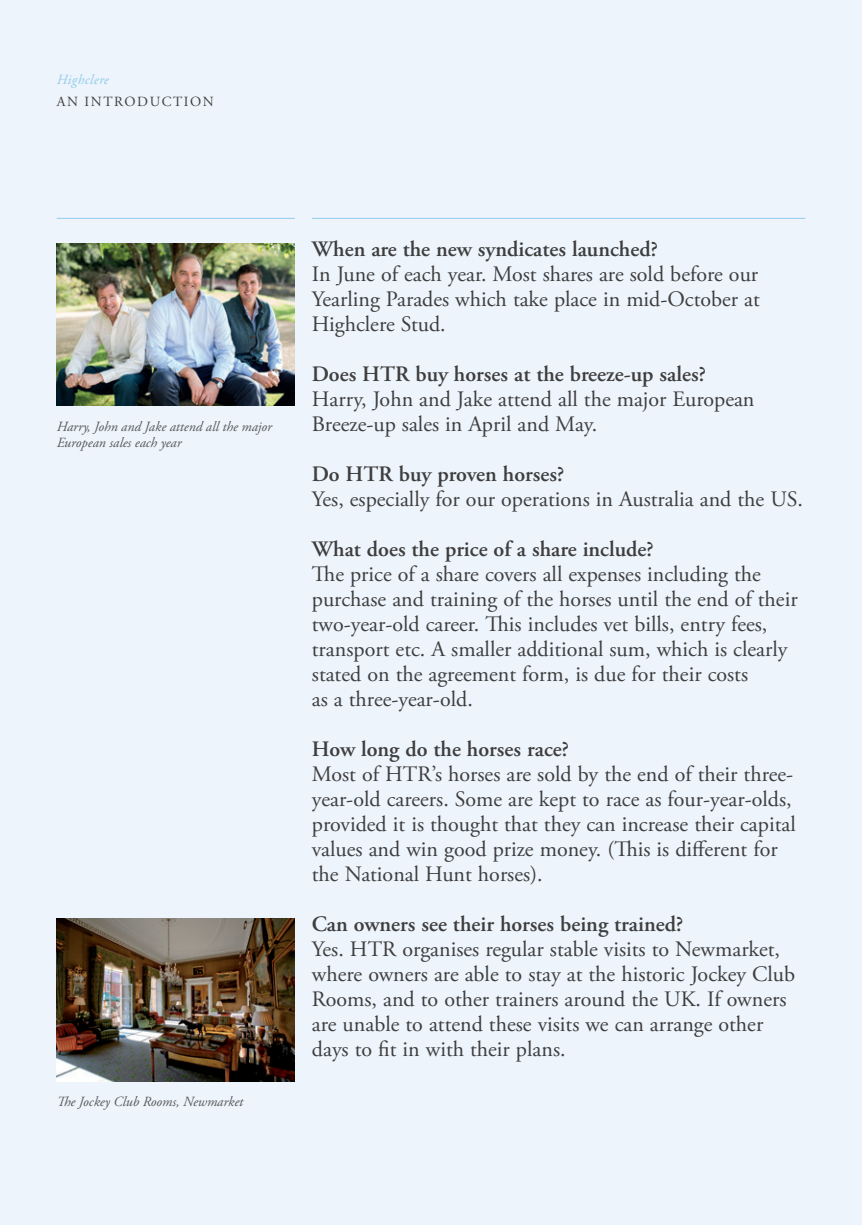
<style>
.page{position:relative;width:862px;height:1225px;background:#edf4fb}
.page>*{position:absolute;margin:0;border:0;box-sizing:border-box;transform-origin:0 0}
.t1{font:22px/25px "Adobe Garamond Pro";color:#3e3e3f}
.t2{font:600 22px "Adobe Garamond Pro";color:#3e3e3f}
.t3{font:italic 14px/16px "Adobe Garamond Pro";color:#57585a}
.Running_Head_style{font:14px "Adobe Garamond Pro";letter-spacing:.115em;color:#3e3e3f}
.Running_Head_style-2{font:italic 14px "Adobe Garamond Pro";letter-spacing:.03em;color:#92caec}
</style>
<div class="page">
<img style="left:57px;top:918px;width:238px;height:163px">
<img style="left:57px;top:243px;width:238px;height:163px">
<hr style="left:57px;top:218px;width:238px;height:1px;background:#92caec">
<hr style="left:312px;top:218px;width:493px;height:1px;background:#92caec">
<p class="Running_Head_style-2" style="left:57px;top:71px;width:54px">Highclere</p>
<p class="Running_Head_style" style="left:57px;top:93px;width:159px">AN INTRODUCTION</p>
<p class="t3" style="left:57px;top:419px;width:217px">Harry, John and Jake attend all the major<br>European sales each year</p>
<p class="t3" style="left:57px;top:1094px;width:188px">The Jockey Club Rooms, Newmarket</p>
<p class="t2" style="left:312px;top:236px;width:347px">When are the new syndicates launched?</p>
<p class="t1" style="left:312px;top:262px;width:449px;text-align:justify">In June of each year. Most shares are sold before our Yearling Parades which take place in mid-October at Highclere Stud.</p>
<p class="t2" style="left:312px;top:361px;width:395px">Does HTR buy horses at the breeze-up sales?</p>
<p class="t1" style="left:312px;top:387px;width:444px">Harry, John and Jake attend all the major European<br>Breeze-up sales in April and May.</p>
<p class="t2" style="left:312px;top:461px;width:254px">Do HTR buy proven horses?</p>
<p class="t1" style="left:312px;top:487px;width:492px">Yes, especially for our operations in Australia and the US.</p>
<p class="t2" style="left:312px;top:536px;width:343px">What does the price of a share include?</p>
<p class="t1" style="left:312px;top:562px;width:487px">The price of a share covers all expenses including the purchase and training of the horses until the end of their two-year-old career. This includes vet bills, entry fees, transport etc. A smaller additional sum, which is clearly stated on the agreement form, is due for their costs<br>as a three-year-old.</p>
<p class="t2" style="left:312px;top:736px;width:259px">How long do the horses race?</p>
<p class="t1" style="left:312px;top:762px;width:485px">Most of HTR’s horses are sold by the end of their three&shy;year-old careers. Some are kept to race as four-year-olds, provided it is thought that they can increase their capital values and win good prize money. (This is different for the National Hunt horses).</p>
<p class="t2" style="left:312px;top:911px;width:373px">Can owners see their horses being trained?</p>
<p class="t1" style="left:312px;top:937px;width:485px">Yes. HTR organises regular stable visits to Newmarket, where owners are able to stay at the historic Jockey Club Rooms, and to other trainers around the UK. If owners are unable to attend these visits we can arrange other days to fit in with their plans.</p>
</div>
